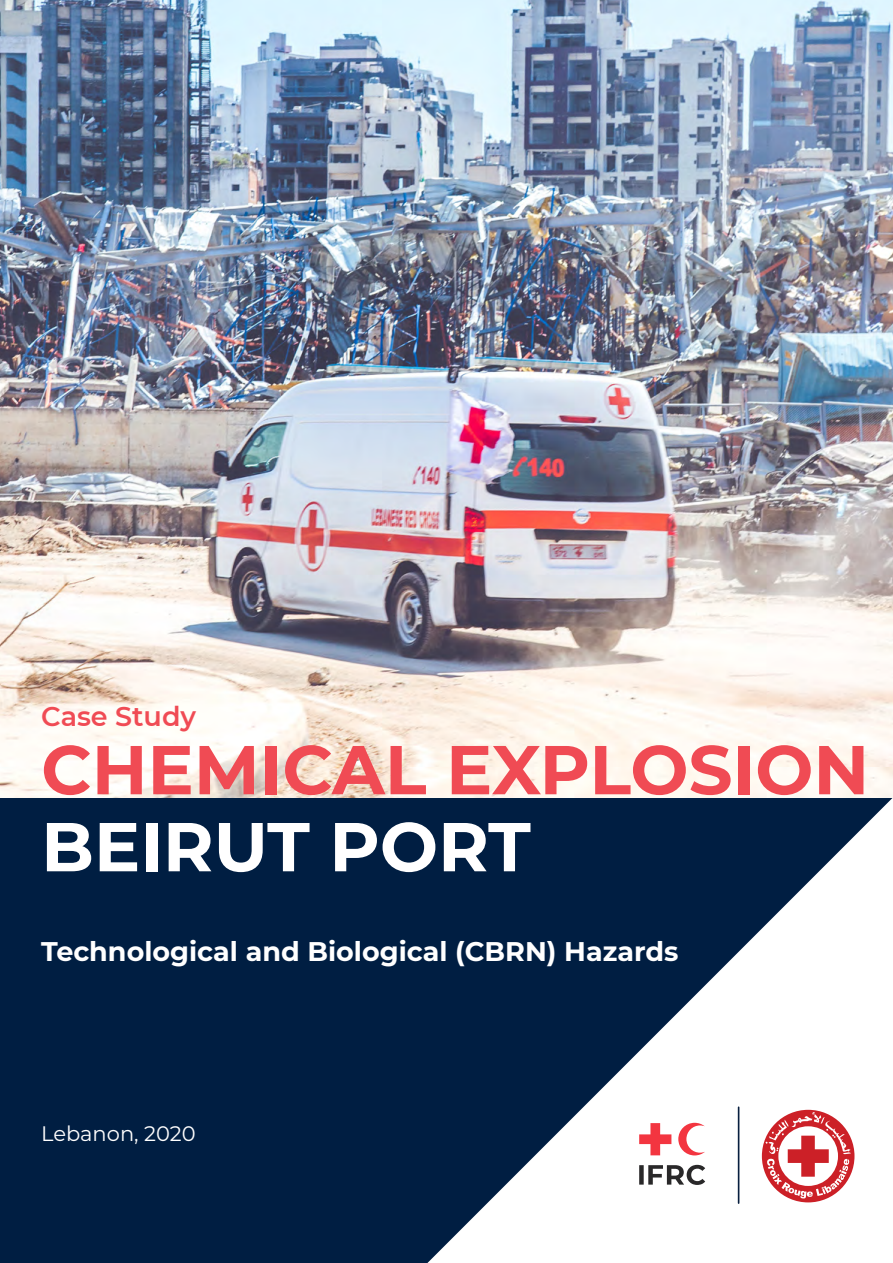
<style>
.page{position:relative;width:893px;height:1263px;background:#001e42}
.page>*{position:absolute;margin:0;border:0;box-sizing:border-box;transform-origin:0 0}
.t1{font:700 69px "Montserrat";color:#f04b54}
.t2{font:700 69px "Montserrat";color:#fff}
.t3{font:700 27px "Montserrat";color:#fff}
.t4{font:600 27px "Montserrat";color:#f04b54}
.t5{font:21px "Montserrat";color:#fff}
</style>
<div class="page">
<svg style="left:427px;top:797px;width:466px;height:466px"></svg>
<div style="left:623px;top:1107px;width:99px;height:94px;background:#fff"></div>
<svg style="left:639px;top:1123px;width:32px;height:32px"></svg>
<svg style="left:678px;top:1123px;width:27px;height:32px"></svg>
<svg style="left:639px;top:1165px;width:66px;height:20px"></svg>
<svg style="left:762px;top:1110px;width:92px;height:92px;background:#e59195"></svg>
<hr style="left:738px;top:1107px;width:1px;height:96px;background:#081f3f">
<img style="left:0;top:0;width:893px;height:797px">
<p class="t4" style="left:41px;top:697px;width:157px">Case Study</p>
<h1 class="t1" style="left:41px;top:720px;width:829px">CHEMICAL EXPLOSION</h1>
<h1 class="t2" style="left:41px;top:797px;width:491px">BEIRUT PORT</h1>
<p class="t3" style="left:41px;top:932px;width:639px">Technological and Biological (CBRN) Hazards</p>
<p class="t5" style="left:41px;top:1119px;width:156px">Lebanon, 2020</p>
</div>
